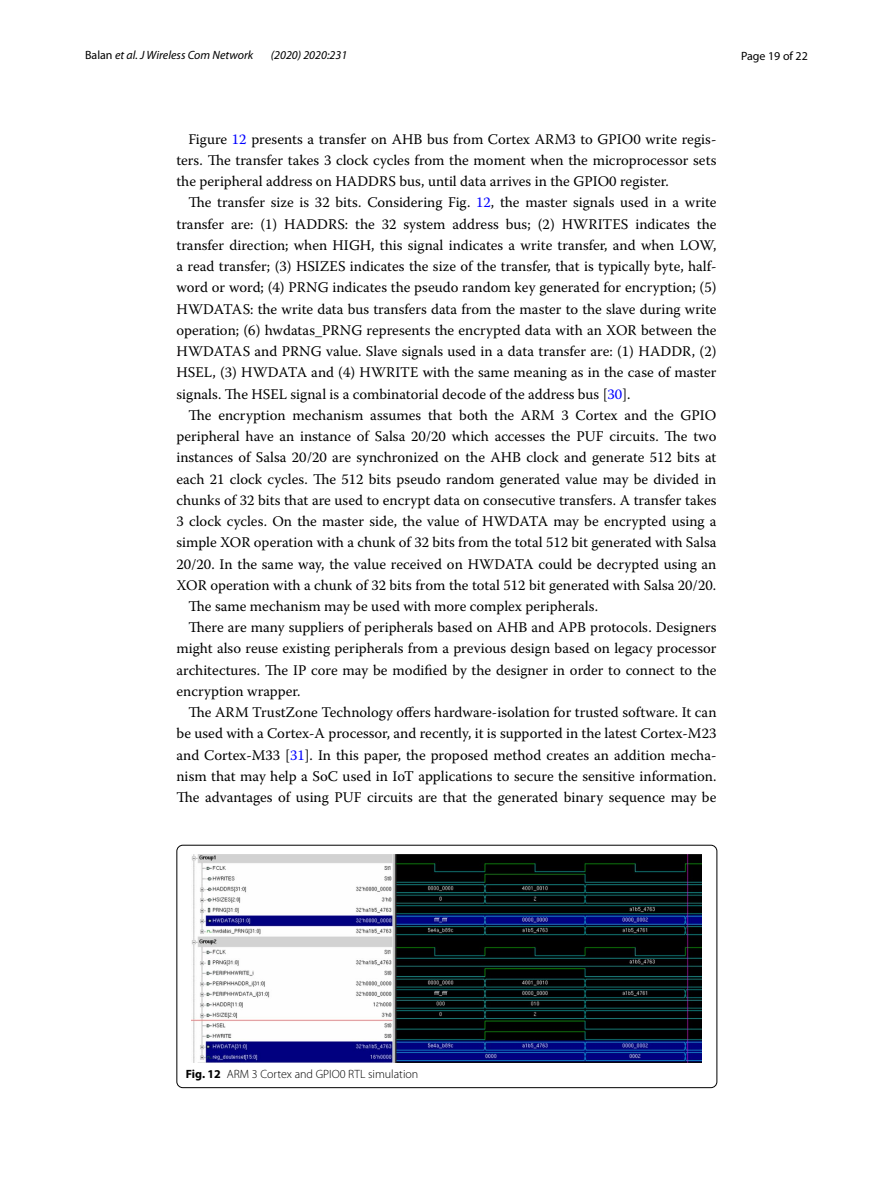
<style>
.page{position:relative;width:893px;height:1187px;background:#fff}
.page>*{position:absolute;margin:0;border:0;box-sizing:border-box;transform-origin:0 0}
.t1{font:14.7px/21.3px "Warnock Pro";color:#000;text-align:justify}
.t2{font:italic 12px "Myriad Pro";color:#000}
.t3{font:300 12px "Myriad Pro";color:#000}
.t4{font:12px "Myriad Pro";color:#000}
.s1{font-style:normal}
.s2{color:#00f}
.s3{font-weight:700}
</style>
<div class="page">
<img style="left:192px;top:854px;width:510px;height:208px">
<div style="left:177px;top:845px;width:540px;height:242px;border:1px solid #000;border-radius:6px"></div>
<p class="t2" style="left:85px;top:48px;width:170px"><span class="s1">Balan</span> et al. J Wireless Com Network</p>
<p class="t2" style="left:271px;top:48px;width:78px">(2020) 2020:231</p>
<p class="t4" style="left:741px;top:48px;width:68px">Page 19 of 22</p>
<p class="t1" style="left:176px;top:128px;width:542px;text-indent:12px">Figure <span class="s2">12</span> presents a transfer on AHB bus from Cortex ARM3 to GPIO0 write regis&shy;ters. The transfer takes 3 clock cycles from the moment when the microprocessor sets the peripheral address on HADDRS bus, until data arrives in the GPIO0 register.</p>
<p class="t1" style="left:176px;top:192px;width:542px;text-indent:12px">The transfer size is 32 bits. Considering Fig. <span class="s2">12</span>, the master signals used in a write transfer are: (1) HADDRS: the 32 system address bus; (2) HWRITES indicates the transfer direction; when HIGH, this signal indicates a write transfer, and when LOW, a read transfer; (3) HSIZES indicates the size of the transfer, that is typically byte, half&shy;word or word; (4) PRNG indicates the pseudo random key generated for encryption; (5)<br>HWDATAS: the write data bus transfers data from the master to the slave during write operation; (6) hwdatas_PRNG represents the encrypted data with an XOR between the HWDATAS and PRNG value. Slave signals used in a data transfer are: (1) HADDR, (2)<br>HSEL, (3) HWDATA and (4) HWRITE with the same meaning as in the case of master signals. The HSEL signal is a combinatorial decode of the address bus [<span class="s2">30</span>].</p>
<p class="t1" style="left:188px;top:404px;width:529px">The encryption mechanism assumes that both the ARM 3 Cortex and the GPIO</p>
<p class="t1" style="left:176px;top:425px;width:541px">peripheral have an instance of Salsa 20/20 which accesses the PUF circuits. The two</p>
<p class="t1" style="left:176px;top:446px;width:541px">instances of Salsa 20/20 are synchronized on the AHB clock and generate 512 bits at</p>
<p class="t1" style="left:176px;top:468px;width:541px">each 21 clock cycles. The 512 bits pseudo random generated value may be divided in</p>
<p class="t1" style="left:176px;top:489px;width:541px">chunks of 32 bits that are used to encrypt data on consecutive transfers. A transfer takes</p>
<p class="t1" style="left:176px;top:510px;width:542px">3 clock cycles. On the master side, the value of HWDATA may be encrypted using a</p>
<p class="t1" style="left:176px;top:531px;width:542px">simple XOR operation with a chunk of 32 bits from the total 512 bit generated with Salsa</p>
<p class="t1" style="left:176px;top:552px;width:541px">20/20. In the same way, the value received on HWDATA could be decrypted using an</p>
<p class="t1" style="left:176px;top:574px;width:541px">XOR operation with a chunk of 32 bits from the total 512 bit generated with Salsa 20/20.</p>
<p class="t1" style="left:188px;top:595px;width:411px">The same mechanism may be used with more complex peripherals.</p>
<p class="t1" style="left:188px;top:616px;width:530px">There are many suppliers of peripherals based on AHB and APB protocols. Designers</p>
<p class="t1" style="left:176px;top:637px;width:541px">might also reuse existing peripherals from a previous design based on legacy processor</p>
<p class="t1" style="left:176px;top:659px;width:542px">architectures. The IP core may be modified by the designer in order to connect to the</p>
<p class="t1" style="left:176px;top:680px;width:126px">encryption wrapper.</p>
<p class="t1" style="left:188px;top:701px;width:530px">The ARM TrustZone Technology offers hardware-isolation for trusted software. It can</p>
<p class="t1" style="left:176px;top:722px;width:541px">be used with a Cortex-A processor, and recently, it is supported in the latest Cortex-M23</p>
<p class="t1" style="left:176px;top:744px;width:542px">and Cortex-M33 [<span class="s2">31</span>]. In this paper, the proposed method creates an addition mecha-</p>
<p class="t1" style="left:176px;top:765px;width:541px">nism that may help a SoC used in IoT applications to secure the sensitive information.</p>
<p class="t1" style="left:176px;top:786px;width:542px">The advantages of using PUF circuits are that the generated binary sequence may be</p>
<p class="t3" style="left:186px;top:1066px;width:234px"><span class="s3">Fig. 12</span> ARM 3 Cortex and GPIO0 RTL simulation</p>
</div>
